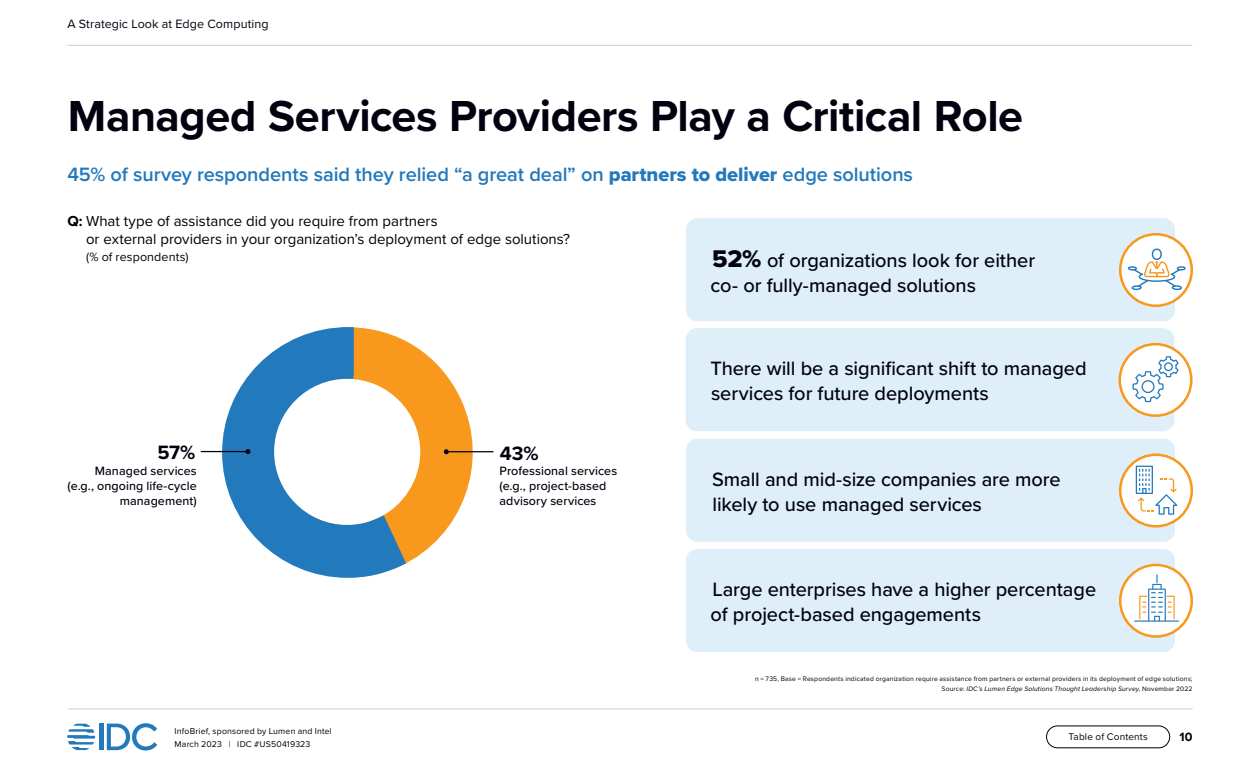
<style>
.page{position:relative;width:1260px;height:765px;background:#fff}
.page>*{position:absolute;margin:0;border:0;box-sizing:border-box;transform-origin:0 0}
.t1{font:700 45px "Proxima Nova";letter-spacing:-.01em;color:#01010f}
.t2{font:500 20px/25px "Proxima Nova";letter-spacing:-.005em;color:#01010f}
.t3{font:600 20px "Proxima Nova";letter-spacing:-.005em;color:#2279bc}
.t4{font:700 20px "Proxima Nova";color:#01010f}
.t5{font:15px/17.5px "Proxima Nova";color:#000}
.t6{font:500 12.5px/15px "Proxima Nova";letter-spacing:.005em;color:#01010f;text-align:right}
.t7{font:12.5px "Proxima Nova";letter-spacing:.01em;color:#01010f}
.t8{font:700 12.5px "Proxima Nova";color:#000}
.t9{font:10px "Proxima Nova";letter-spacing:.015em;color:#01010f}
.t10{font:8.75px/12.5px "Proxima Nova";letter-spacing:.02em;color:#01010f}
.t11{font:6.75px/10px "Proxima Nova";letter-spacing:.025em;color:#01010f;text-align:right}
.s1{font-family:"Proxima Nova Extrabld";font-weight:400}
.s2{font-weight:700}
.s3{font-family:"Proxima Nova Extrabld";font-weight:400;font-size:25px}
.s4{font-style:italic}
</style>
<div class="page">
<hr style="left:99px;top:724px;width:4px;height:26px;background:#2279bc">
<svg style="left:107px;top:723px;width:50px;height:28px"></svg>
<svg style="left:67px;top:724px;width:28px;height:26px"></svg>
<hr style="left:68px;top:45px;width:1124px;height:1px;background:#ccc">
<hr style="left:68px;top:709px;width:1125px;height:1px;background:#ccc">
<div style="left:1046px;top:726px;width:124px;height:22px;border:1px solid #000;border-radius:11px"></div>
<svg style="left:220px;top:327px;width:168px;height:251px"></svg>
<div style="left:686px;top:218px;width:489px;height:103px;background:#dfeffa;border-radius:11px"></div>
<svg style="left:1120px;top:234px;width:72px;height:72px;background:#fdf1e0"></svg>
<div style="left:1119px;top:233px;width:74px;height:74px;border:2px solid #f8981d;border-radius:50%"></div>
<div style="left:686px;top:328px;width:489px;height:103px;background:#dfeffa;border-radius:11px"></div>
<div style="left:686px;top:439px;width:489px;height:103px;background:#dfeffa;border-radius:11px"></div>
<div style="left:686px;top:549px;width:489px;height:103px;background:#dfeffa;border-radius:11px"></div>
<svg style="left:1120px;top:344px;width:71px;height:72px;fill:#fff"></svg>
<div style="left:1119px;top:343px;width:74px;height:74px;border:2px solid #f8981d;border-radius:50%"></div>
<svg style="left:1120px;top:455px;width:72px;height:71px;fill:#fff"></svg>
<div style="left:1119px;top:453px;width:74px;height:75px;border:2px solid #f8981d;border-radius:50%"></div>
<svg style="left:1120px;top:565px;width:72px;height:72px;fill:#fff"></svg>
<div style="left:1119px;top:564px;width:74px;height:74px;border:2px solid #f8981d;border-radius:50%"></div>
<svg style="left:1128px;top:249px;width:58px;height:41px"></svg>
<svg style="left:1132px;top:356px;width:47px;height:46px;background:#ddeaf4"></svg>
<svg style="left:1136px;top:466px;width:41px;height:49px;background:#e0e8ec"></svg>
<svg style="left:1134px;top:574px;width:45px;height:48px;background:#e5eaec"></svg>
<svg style="left:339px;top:327px;width:154px;height:244px"></svg>
<hr style="left:201px;top:451px;width:47px;height:1px;background:#01010f">
<svg style="left:246px;top:449px;width:5px;height:5px"></svg>
<p class="t7" style="left:68px;top:14px;width:203px">A Strategic Look at Edge Computing</p>
<h1 class="t1" style="left:68px;top:83px;width:957px">Managed Services Providers Play a Critical Role</h1>
<p class="t3" style="left:68px;top:159px;width:847px">45% of survey respondents said they relied “a great deal” on <span class="s1">partners to deliver</span> edge solutions</p>
<p class="t5" style="left:86px;top:212px;width:486px;text-indent:-19px"><span class="s2">Q:</span> What type of assistance did you require from partners<br>or external providers in your organization’s deployment of edge solutions?</p>
<p class="t7" style="left:86px;top:248px;width:104px">(% of respondents)</p>
<p class="t4" style="left:158px;top:438px;width:39px">57%</p>
<p class="t4" style="left:500px;top:438px;width:40px">43%</p>
<p class="t6" style="left:68px;top:463px;width:131px">Managed services (e.g., ongoing life-cycle management)</p>
<p class="t6" style="left:500px;top:463px;width:119px;text-align:left">Professional services (e.g., project-based advisory services</p>
<p class="t10" style="left:175px;top:725px;width:159px">InfoBrief, sponsored by Lumen and Intel<br>March 2023 | IDC #US50419323</p>
<p class="t2" style="left:711px;top:247px;width:326px"><span class="s3">52%</span> of organizations look for either co- or fully-managed solutions</p>
<p class="t2" style="left:710px;top:355px;width:378px">There will be a significant shift to managed services for future deployments</p>
<p class="t2" style="left:712px;top:466px;width:350px">Small and mid-size companies are more likely to use managed services</p>
<p class="t2" style="left:711px;top:576px;width:387px">Large enterprises have a higher percentage of project-based engagements</p>
<p class="t11" style="left:755px;top:673px;width:439px">n = 735, Base = Respondents indicated organization require assistance from partners or external providers in its deployment of edge solutions;<br>Source: <span class="s4">IDC’s Lumen Edge Solutions Thought Leadership Survey,</span> November 2022</p>
<p class="t9" style="left:1068px;top:729px;width:81px">Table of Contents</p>
<p class="t8" style="left:1180px;top:727px;width:15px">10</p>
</div>
